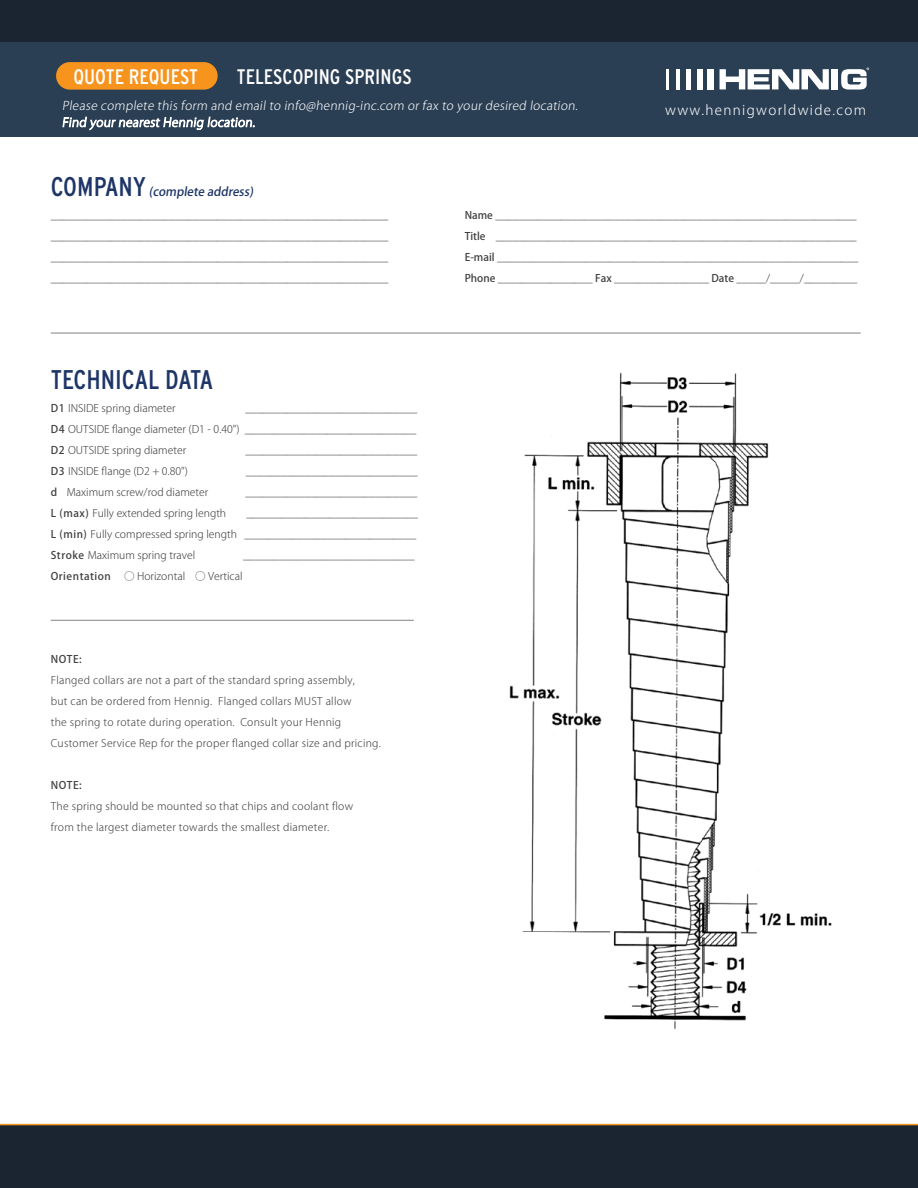
<style>
.page{position:relative;width:918px;height:1188px;background:#fff}
.page>*{position:absolute;margin:0;border:0;box-sizing:border-box;transform-origin:0 0}
.t1{font:27px "Interstate Condensed";color:#1e3567}
.t2{font:21px "Interstate Condensed";color:#fff}
.t3{font:300 13.5px "Koz Go Pr 6 N";letter-spacing:.1em;color:#fff}
.t4{font:300 12px/16.8px "Koz Go Pr 6 N";color:#fff}
.t5{font:500 12px "Koz Go Pr 6 N";color:#1e3567}
.t6{font:300 10.5px/21px "Koz Go Pr 6 N";letter-spacing:.025em;color:#414042}
.t7{font:300 10.5px/21px "Koz Go Pr 6 N";color:#414042}
.t8{font:500 10.5px "Koz Go Pr 6 N";letter-spacing:.05em;color:#414042}
.s1{font-weight:500}
</style>
<div class="page">
<div style="left:0;top:1124px;width:918px;height:64px;background:#1b2532"></div>
<hr style="left:0;top:1124px;width:918px;height:1px;background:#f7941e">
<div style="left:0;top:0;width:918px;height:136px;background:#2a3e54"></div>
<div style="left:0;top:0;width:918px;height:42px;background:#1b2532"></div>
<div style="left:56px;top:62px;width:162px;height:28px;background:#f7941e;border-radius:14px"></div>
<svg style="left:720px;top:69px;width:109px;height:20px"></svg>
<div style="left:832px;top:69px;width:6px;height:20px;background:#fff"></div>
<div style="left:708px;top:69px;width:6px;height:21px;background:#fff"></div>
<div style="left:697px;top:69px;width:5px;height:21px;background:#fff"></div>
<div style="left:686px;top:69px;width:5px;height:21px;background:#fff"></div>
<hr style="left:676px;top:69px;width:3px;height:21px;background:#fff">
<hr style="left:667px;top:69px;width:2px;height:21px;background:#fff">
<svg style="left:841px;top:68px;width:28px;height:22px"></svg>
<hr style="left:51px;top:333px;width:810px;height:1px;background:#808285">
<hr style="left:51px;top:620px;width:363px;height:1px;background:#808285">
<img style="left:509px;top:372px;width:323px;height:657px">
<h2 class="t2" style="left:73px;top:65px;width:126px">QUOTE REQUEST</h2>
<h2 class="t2" style="left:237px;top:65px;width:176px">TELESCOPING SPRINGS</h2>
<p class="t4" style="left:62px;top:97px;width:520px">Please complete this form and emailto info@hennig-inc.com orfax to yourdesired location.<br>Find yournearestHennig location.</p>
<p class="t3" style="left:665px;top:102px;width:202px">www.hennigworldwide.com</p>
<h1 class="t1" style="left:51px;top:172px;width:97px">COMPANY</h1>
<p class="t5" style="left:149px;top:185px;width:109px">(complete address)</p>
<p class="t6" style="left:51px;top:205px;width:339px;text-align:justify">_________________________________________________________ _________________________________________________________ _________________________________________________________ _________________________________________________________</p>
<p class="t6" style="left:465px;top:205px;width:395px"><span class="s1">Name</span> _____________________________________________________________ <span class="s1">Title</span> _____________________________________________________________ <span class="s1">E-mail</span> _____________________________________________________________ <span class="s1">Phone</span> ________________ <span class="s1">Fax</span> ________________ <span class="s1">Date</span> _____/_____/_________</p>
<h1 class="t1" style="left:51px;top:364px;width:164px">TECHNICAL DATA</h1>
<p class="t7" style="left:51px;top:398px;width:126px"><span class="s1">D1</span> INSIDE spring diameter</p>
<p class="t6" style="left:51px;top:398px;width:368px;text-align:justify;text-indent:195px">_____________________________ <span class="s1">D4</span> OUTSIDE flange diameter (D1 - 0.40") _____________________________ <span class="s1">D2</span> OUTSIDE spring diameter</p>
<p class="t6" style="left:246px;top:440px;width:173px">_____________________________</p>
<p class="t7" style="left:51px;top:461px;width:139px"><span class="s1">D3</span> INSIDE flange (D2 + 0.80")</p>
<p class="t6" style="left:246px;top:461px;width:173px">_____________________________</p>
<p class="t7" style="left:51px;top:482px;width:159px"><span class="s1">d</span> Maximum screw/rod diameter</p>
<p class="t6" style="left:246px;top:482px;width:173px">_____________________________</p>
<p class="t7" style="left:51px;top:503px;width:177px"><span class="s1">L (max)</span> Fully extended spring length</p>
<p class="t7" style="left:51px;top:503px;width:369px;text-indent:196px">_____________________________<br><span class="s1">L (min)</span> Fully compressed spring length _____________________________<br><span class="s1">Stroke</span> Maximum spring travel</p>
<p class="t6" style="left:243px;top:545px;width:173px">_____________________________</p>
<p class="t8" style="left:51px;top:571px;width:62px">Orientation</p>
<p class="t7" style="left:124px;top:566px;width:120px">○ Horizontal ○ Vertical</p>
<p class="t8" style="left:51px;top:653px;width:33px">NOTE:</p>
<p class="t6" style="left:51px;top:670px;width:332px">Flanged collars are not a part of the standard spring assembly,<br>but can be ordered from Hennig. Flanged collars MUST allow<br>the spring to rotate during operation. Consult your Hennig Customer Service Rep for the proper flanged collar size and pricing.</p>
<p class="t8" style="left:51px;top:779px;width:33px">NOTE:</p>
<p class="t6" style="left:51px;top:796px;width:304px">The spring should be mounted so that chips and coolant flow from the largest diameter towards the smallest diameter.</p>
</div>
